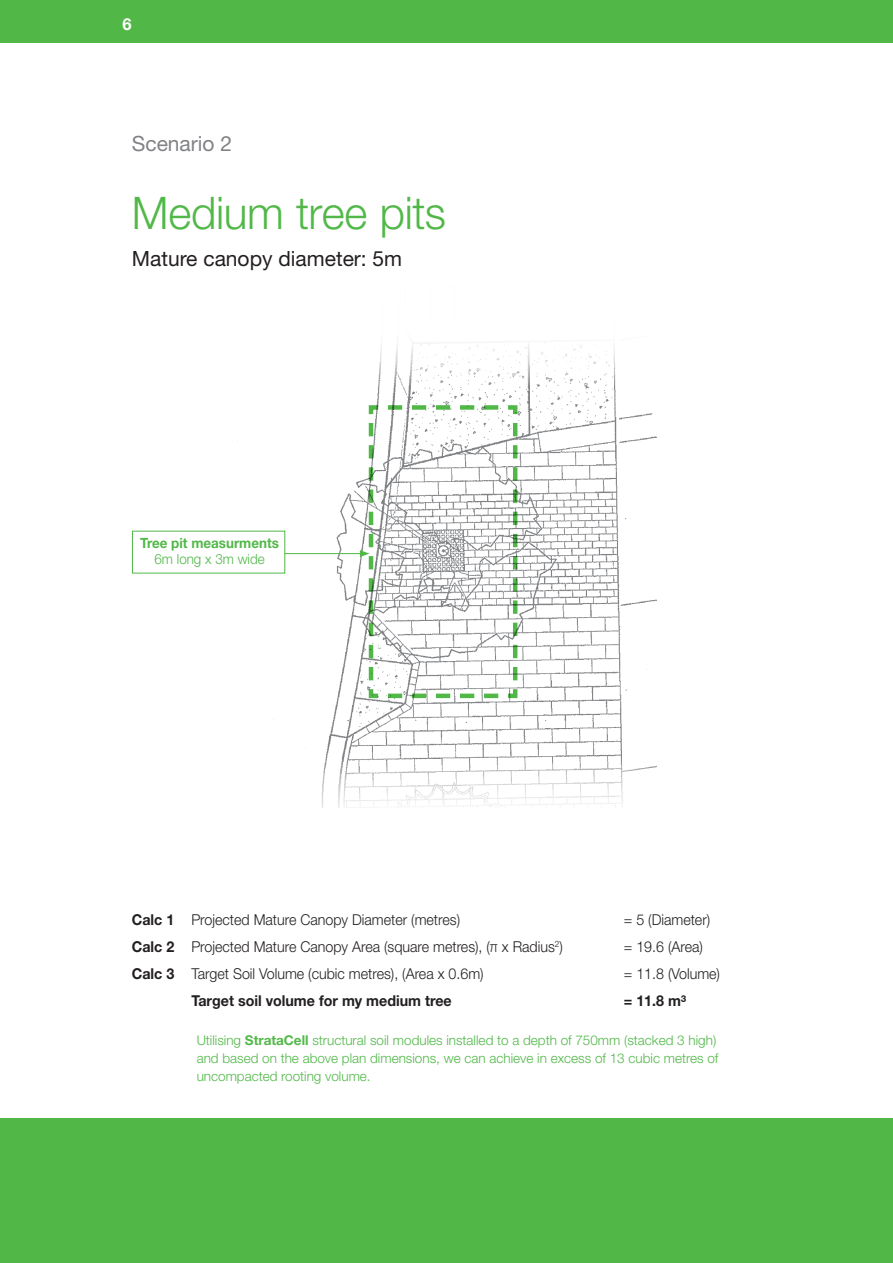
<style>
.page{position:relative;width:893px;height:1263px;background:#fff}
.page>*{position:absolute;margin:0;border:0;box-sizing:border-box;transform-origin:0 0}
.t1{font:300 45px "Helvetica Neue LT Std";letter-spacing:-.005em;color:#51b848}
.t2{font:21px "Helvetica Neue LT Std";color:#231f20}
.t3{font:21px "Helvetica Neue LT Std";color:#808285}
.t4{font:700 16.5px "Helvetica Neue LT Std";color:#fff}
.t5{font:300 15px "Helvetica Neue LT Std";color:#231f20;scale:.95 1}
.t6{font:700 15px "Helvetica Neue LT Std";color:#231f20;scale:.95 1}
.t7{font:700 14.1px "Helvetica Neue LT Std";color:#51b848;scale:.95 1}
.t8{font:300 14.1px "Helvetica Neue LT Std";color:#51b848;scale:.95 1}
.t9{font:300 13.5px/18px "Helvetica Neue LT Std";color:#51b848}
.s1{font-weight:700}
</style>
<div class="page">
<img style="left:186px;top:387px;width:470px;height:371px">
<div style="left:0;top:0;width:893px;height:43px;background:#51b848"></div>
<hr style="left:279px;top:553px;width:83px;height:1px;background:#51b848">
<svg style="left:360px;top:404px;width:159px;height:296px"></svg>
<div style="left:132px;top:531px;width:153px;height:42px;background:#fff"></div>
<div style="left:0;top:1118px;width:893px;height:145px;background:#51b848"></div>
<p class="t4" style="left:123px;top:13px;width:11px">6</p>
<h2 class="t3" style="left:132px;top:131px;width:102px">Scenario 2</h2>
<h1 class="t1" style="left:132px;top:185px;width:316px">Medium tree pits</h1>
<h2 class="t2" style="left:132px;top:246px;width:272px">Mature canopy diameter: 5m</h2>
<p class="t7" style="left:140px;top:534px;width:147px">Tree pit measurments</p>
<p class="t8" style="left:155px;top:550px;width:117px">6m long x 3m wide</p>
<p class="t5" style="left:132px;top:910px;width:347px"><span class="s1">Calc 1</span> Projected Mature Canopy Diameter (metres)</p>
<p class="t5" style="left:624px;top:910px;width:92px">= 5 (Diameter)</p>
<p class="t5" style="left:132px;top:937px;width:455px"><span class="s1">Calc 2</span> Projected Mature Canopy Area (square metres), (π x Radius<sup>2</sup>)</p>
<p class="t5" style="left:624px;top:937px;width:85px">= 19.6 (Area)</p>
<p class="t5" style="left:132px;top:964px;width:372px"><span class="s1">Calc 3</span> Target Soil Volume (cubic metres), (Area x 0.6m)</p>
<p class="t5" style="left:624px;top:964px;width:103px">= 11.8 (Volume)</p>
<p class="t6" style="left:191px;top:991px;width:276px">Target soil volume for my medium tree</p>
<p class="t6" style="left:624px;top:991px;width:67px">= 11.8 m³</p>
<p class="t9" style="left:197px;top:1031px;width:523px">Utilising <span class="s1">StrataCell</span> structural soil modules installed to a depth of 750mm (stacked 3 high) and based on the above plan dimensions, we can achieve in excess of 13 cubic metres of uncompacted rooting volume.</p>
</div>
